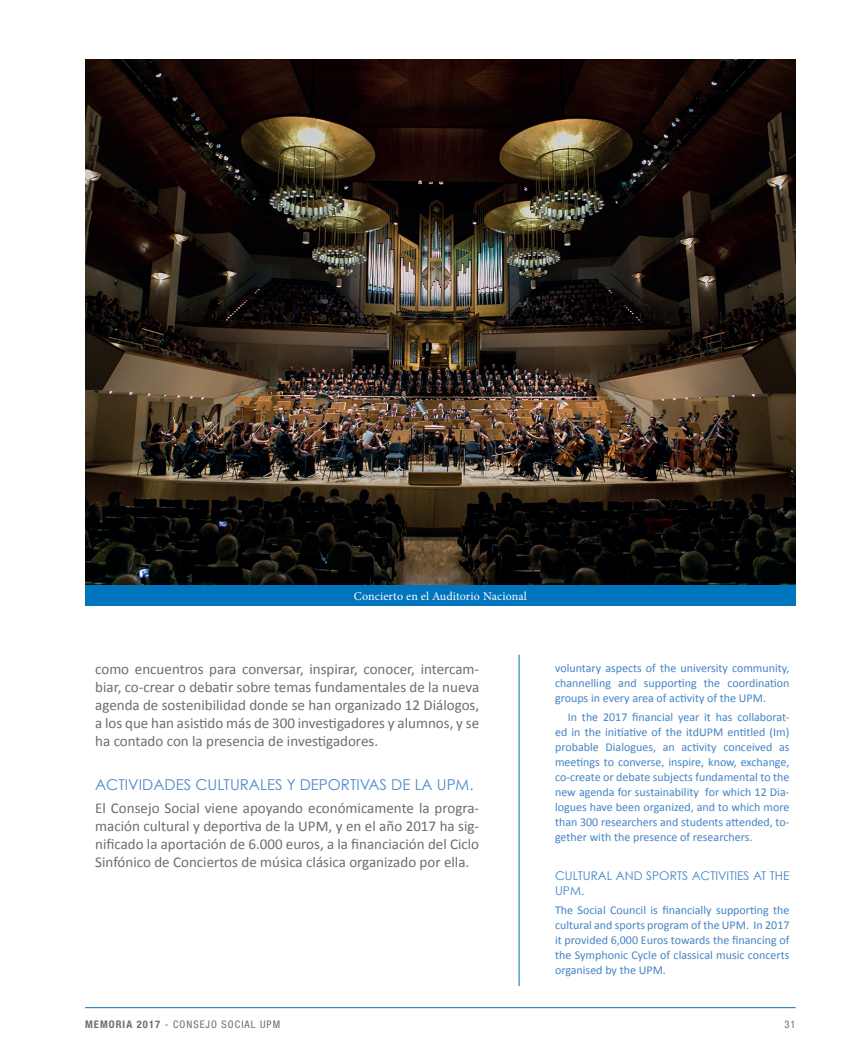
<style>
.page{position:relative;width:851px;height:1063px;background:#fff}
.page>*{position:absolute;margin:0;border:0;box-sizing:border-box;transform-origin:0 0}
.t1{font:15px/18px "Calibri";color:#6c6d70;text-align:justify}
.t2{font:15px "Century Gothic";color:#4f8ac8}
.t3{font:12px/15px "Calibri";color:#4384c5;text-align:justify}
.t4{font:12px/15px "Century Gothic";color:#4384c5}
.t5{font:12px "Minion Pro";letter-spacing:.01em;color:#fff}
.t6{font:condensed 10.5px "Helvetica Neue LT Std";letter-spacing:.1em;color:#6c6d70}
.s1{font-weight:700}
</style>
<div class="page">
<hr style="left:85px;top:1007px;width:710px;height:1px;background:#0074bc">
<hr style="left:518px;top:655px;width:1px;height:331px;background:#0074bc">
<img style="left:85px;top:60px;width:710px;height:526px">
<div style="left:85px;top:586px;width:710px;height:20px;background:#0074bc"></div>
<p class="t5" style="left:354px;top:588px;width:174px">Concierto en el Auditorio Nacional</p>
<p class="t1" style="left:95px;top:660px;width:385px">como encuentros para conversar, inspirar, conocer, intercam&shy;biar, co-crear o debatir sobre temas fundamentales de la nueva agenda de sostenibilidad donde se han organizado 12 Diálogos, a los que han asistido más de 300 investigadores y alumnos, y se ha contado con la presencia de investigadores.</p>
<p class="t2" style="left:95px;top:776px;width:380px">ACTIVIDADES CULTURALES Y DEPORTIVAS DE LA UPM.</p>
<p class="t1" style="left:95px;top:799px;width:385px">El Consejo Social viene apoyando económicamente la progra&shy;mación cultural y deportiva de la UPM, y en el año 2017 ha sig&shy;nificado la aportación de 6.000 euros, a la financiación del Ciclo Sinfónico de Conciertos de música clásica organizado por ella.</p>
<p class="t3" style="left:555px;top:661px;width:236px">voluntary aspects of the university community, channelling and supporting the coordination groups in every area of activity of the UPM.</p>
<p class="t3" style="left:555px;top:710px;width:236px;text-indent:13px">In the 2017 financial year it has collaborat&shy;ed in the initiative of the itdUPM entitled (Im) probable Dialogues, an activity conceived as meetings to converse, inspire, know, exchange, co-create or debate subjects fundamental to the new agenda for sustainability for which 12 Dia&shy;logues have been organized, and to which more than 300 researchers and students attended, to&shy;gether with the presence of researchers.</p>
<p class="t4" style="left:555px;top:868px;width:236px">CULTURAL AND SPORTS ACTIVITIES AT THE<br>UPM.</p>
<p class="t3" style="left:555px;top:902px;width:236px">The Social Council is financially supporting the cultural and sports program of the UPM. In 2017 it provided 6,000 Euros towards the financing of the Symphonic Cycle of classical music concerts organised by the UPM.</p>
<p class="t6" style="left:85px;top:1019px;width:196px"><span class="s1">MEMORIA 2017</span> - CONSEJO SOCIAL UPM</p>
<p class="t6" style="left:784px;top:1019px;width:13px">31</p>
</div>
